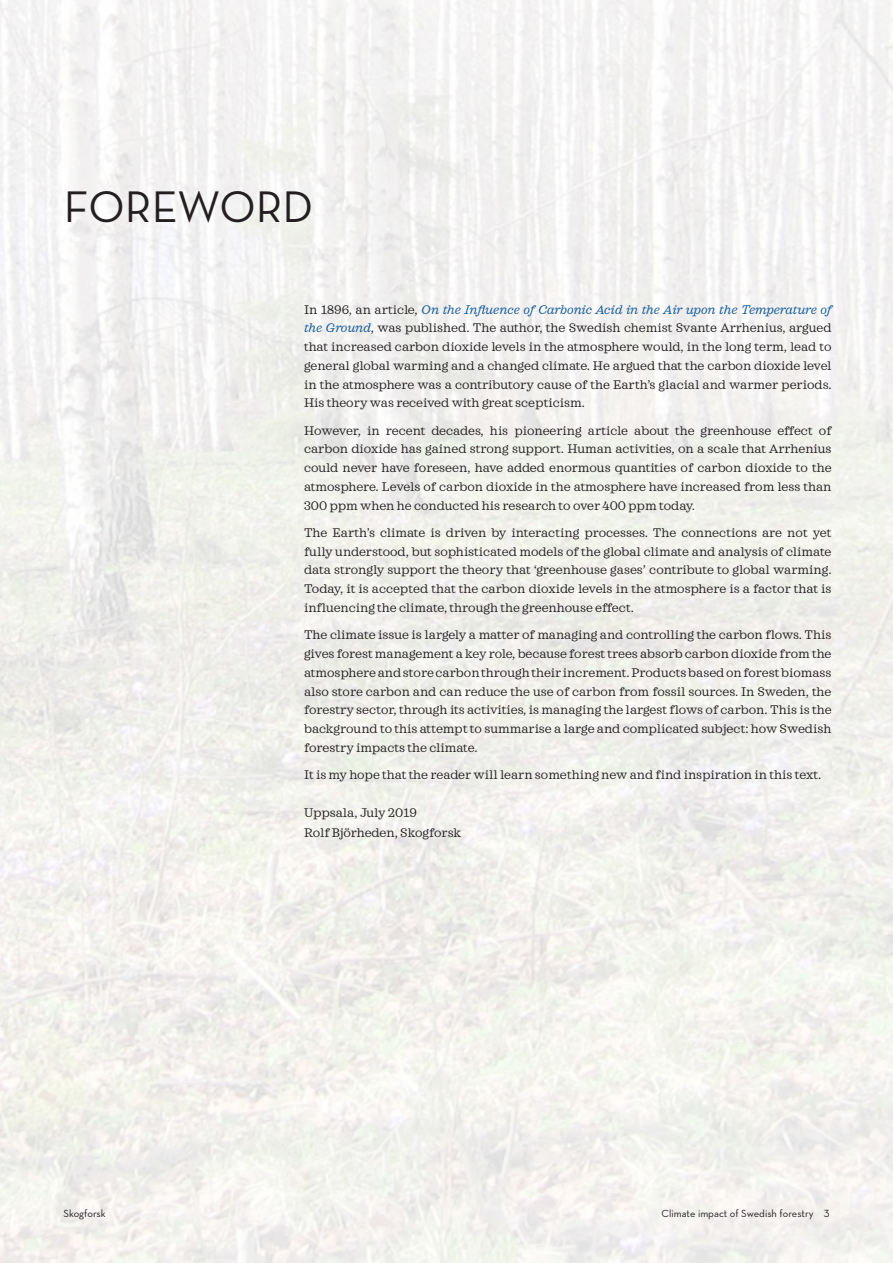
<style>
.page{position:relative;width:893px;height:1263px;background:#fff}
.page>*{position:absolute;margin:0;border:0;box-sizing:border-box;transform-origin:0 0}
.Rubrik{font:45px "Neutraface Text";color:#231f20}
.Brötext_8_5__Sagona{font:12.75px/18.8px "Sagona";color:#231f20;text-align:justify}
.MallsidFot{font:10.5px "Neutraface Text";color:#231f20}
.s1{font-style:italic;color:#0a5694}
</style>
<div class="page">
<div style="left:0;top:0;width:893px;height:1263px;background:linear-gradient(to bottom,#f3f2f2,#f1f0eb)"></div>
<p class="Rubrik" style="left:64px;top:179px;width:251px">FOREWORD</p>
<p class="Brötext_8_5__Sagona" style="left:304px;top:300px;width:529px">In 1896, an article, <span class="s1">On the Influence of Carbonic Acid in the Air upon the Temperature of the Ground</span>, was published. The author, the Swedish chemist Svante Arrhenius, argued that increased carbon dioxide levels in the atmosphere would, in the long term, lead to general global warming and a changed climate. He argued that the carbon dioxide level in the atmosphere was a contributory cause of the Earth’s glacial and warmer periods.<br>His theory was received with great scepticism.</p>
<p class="Brötext_8_5__Sagona" style="left:304px;top:421px;width:529px">However, in recent decades, his pioneering article about the greenhouse effect of carbon dioxide has gained strong support. Human activities, on a scale that Arrhenius could never have foreseen, have added enormous quantities of carbon dioxide to the atmosphere. Levels of carbon dioxide in the atmosphere have increased from less than 300 ppm when he conducted his research to over 400 ppm today.</p>
<p class="Brötext_8_5__Sagona" style="left:304px;top:523px;width:529px">The Earth’s climate is driven by interacting processes. The connections are not yet fully understood, but sophisticated models of the global climate and analysis of climate data strongly support the theory that ‘greenhouse gases’ contribute to global warming.<br>Today, it is accepted that the carbon dioxide levels in the atmosphere is a factor that is influencing the climate, through the greenhouse effect.</p>
<p class="Brötext_8_5__Sagona" style="left:304px;top:626px;width:529px">The climate issue is largely a matter of managing and controlling the carbon flows. This gives forest management a key role, because forest trees absorb carbon dioxide from the atmosphere and store carbon through their increment. Products based on forest biomass also store carbon and can reduce the use of carbon from fossil sources. In Sweden, the forestry sector, through its activities, is managing the largest flows of carbon. This is the background to this attempt to summarise a large and complicated subject: how Swedish forestry impacts the climate.</p>
<p class="Brötext_8_5__Sagona" style="left:304px;top:765px;width:519px">It is my hope that the reader will learn something new and find inspiration in this text.</p>
<p class="Brötext_8_5__Sagona" style="left:304px;top:804px;width:114px">Uppsala, July 2019</p>
<p class="Brötext_8_5__Sagona" style="left:304px;top:823px;width:159px">Rolf Björheden, Skogforsk</p>
<p class="MallsidFot" style="left:63px;top:1207px;width:44px">Skogforsk</p>
<p class="MallsidFot" style="left:661px;top:1207px;width:169px">Climate impact of Swedish forestry 3</p>
</div>
